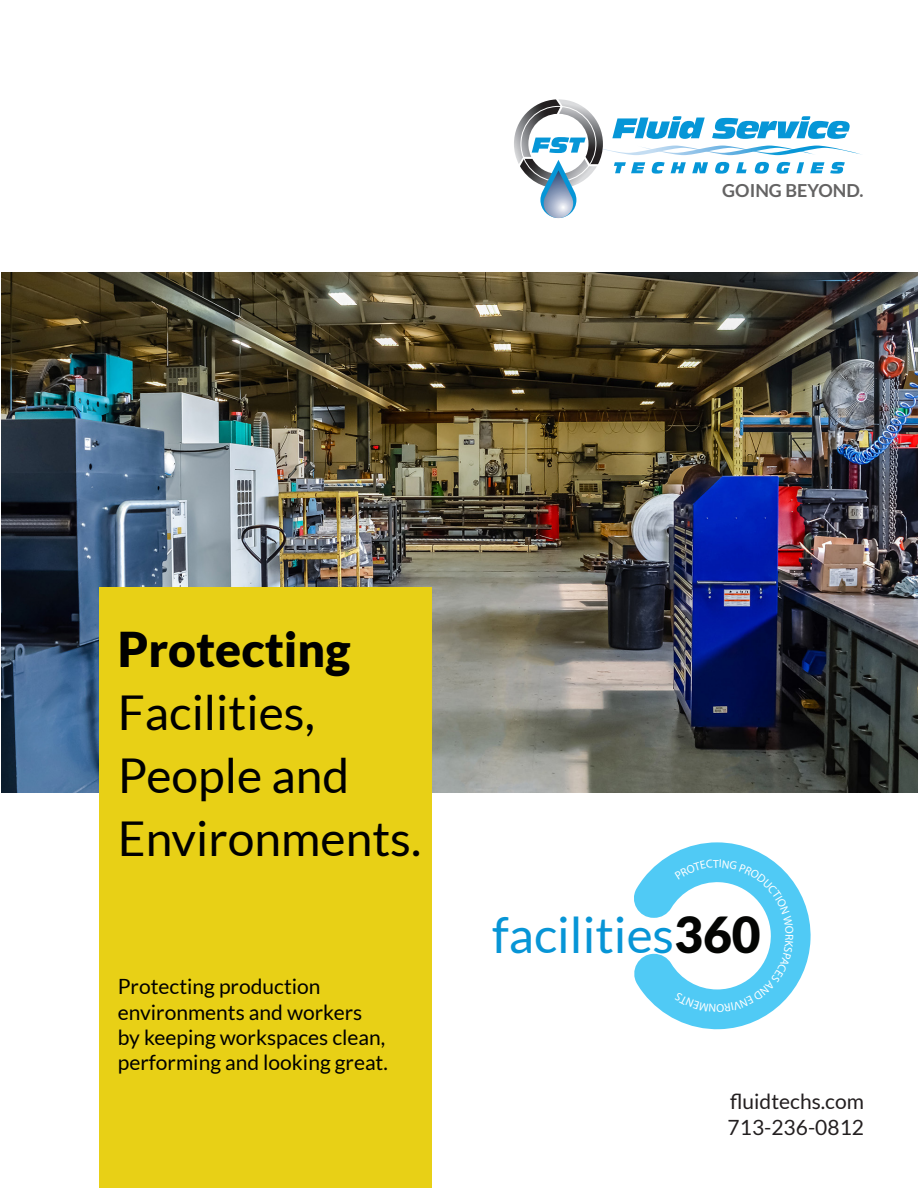
<style>
.page{position:relative;width:918px;height:1188px;background:#fff}
.page>*{position:absolute;margin:0;border:0;box-sizing:border-box;transform-origin:0 0}
.t1{font:49.65px "Lato";color:#0795d6}
.t2{font:48px/63px "Lato";color:#000}
.t3{font:900 48px "Lato";color:#000}
.t4{font:21px/25.2px "Lato";color:#000}
.t5{font:21px "Lato";color:#231f20}
.t6{font:700 18px "Lato";color:#646363}
.s1{font-weight:900;color:#040503}
</style>
<div class="page">
<img style="left:2px;top:272px;width:916px;height:521px">
<div style="left:99px;top:588px;width:333px;height:600px;background:#e8d016"></div>
<svg style="left:514px;top:99px;width:347px;height:119px"></svg>
<svg style="left:634px;top:842px;width:177px;height:187px"></svg>
<p class="t6" style="left:722px;top:180px;width:143px">GOING BEYOND.</p>
<p class="t3" style="left:118px;top:621px;width:234px">Protecting</p>
<p class="t2" style="left:118px;top:681px;width:305px">Facilities,<br>People and<br>Environments.</p>
<p class="t4" style="left:118px;top:974px;width:272px">Protecting production environments and workers by keeping workspaces clean, performing and looking great.</p>
<p class="t1" style="left:492px;top:907px;width:270px">facilities<span class="s1">360</span></p>
<p class="t5" style="left:730px;top:1090px;width:135px">fluidtechs.com</p>
<p class="t5" style="left:728px;top:1115px;width:138px">713-236-0812</p>
</div>
